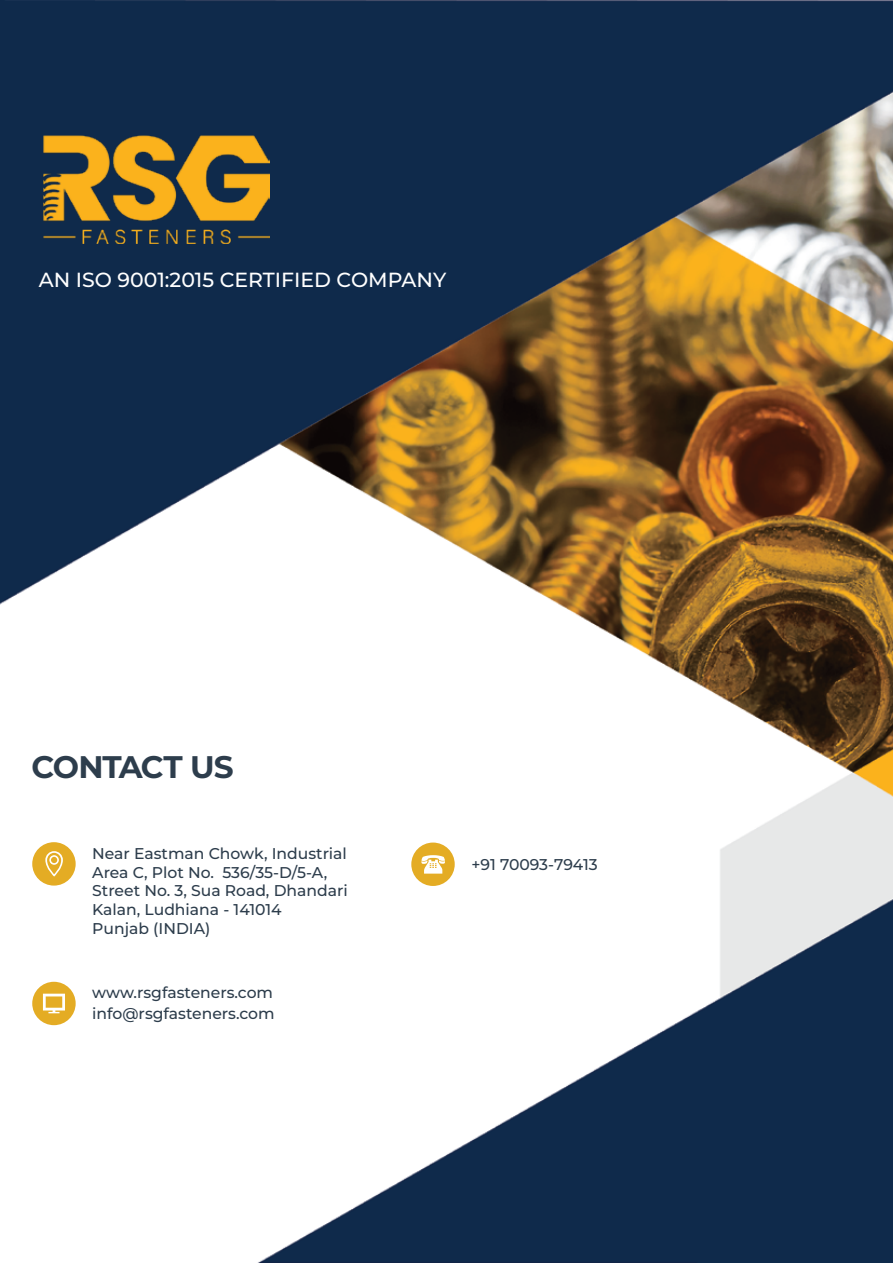
<style>
.page{position:relative;width:893px;height:1263px;background:#fff}
.page>*{position:absolute;margin:0;border:0;box-sizing:border-box;transform-origin:0 0}
.t1{font:700 31.2px "Montserrat";letter-spacing:-.035em;color:#2d3d4c}
.t2{font:500 20.4px "Montserrat";color:#fff}
.t3{font:500 15.6px/18.8px "Montserrat";color:#2d3d4c}
</style>
<div class="page">
<img style="left:0;top:0;width:893px;height:1263px">
<div style="left:411px;top:842px;width:44px;height:44px;background:#e4ac24;border-radius:50%"></div>
<svg style="left:421px;top:855px;width:24px;height:19px"></svg>
<div style="left:32px;top:982px;width:44px;height:43px;background:#e4ac24;border-radius:50%"></div>
<svg style="left:43px;top:994px;width:22px;height:19px"></svg>
<div style="left:32px;top:842px;width:44px;height:43px;background:#e4ac24;border-radius:50%"></div>
<svg style="left:45px;top:851px;width:18px;height:25px"></svg>
<img style="left:43px;top:135px;width:227px;height:109px">
<h2 class="t2" style="left:39px;top:266px;width:409px">AN ISO 9001:2015 CERTIFIED COMPANY</h2>
<h1 class="t1" style="left:31px;top:746px;width:204px">CONTACT US</h1>
<p class="t3" style="left:92px;top:844px;width:257px">Near Eastman Chowk, Industrial<br>Area C, Plot No. 536/35-D/5-A,<br>Street No. 3, Sua Road, Dhandari<br>Kalan, Ludhiana - 141014<br>Punjab (INDIA)</p>
<p class="t3" style="left:92px;top:982px;width:184px;line-height:20.5px">www.rsgfasteners.com info@rsgfasteners.com</p>
<p class="t3" style="left:471px;top:854px;width:128px">+91 70093-79413</p>
</div>
